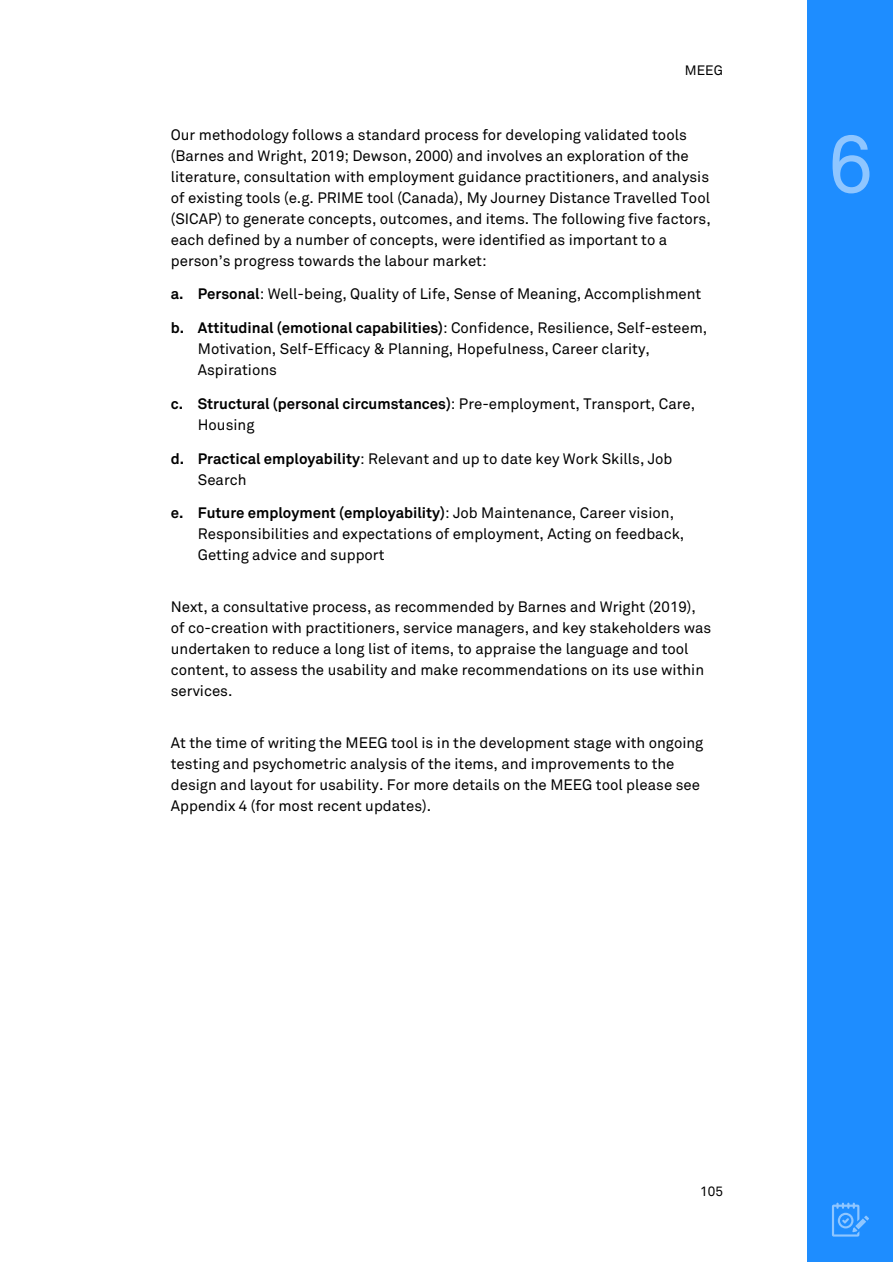
<style>
.page{position:relative;width:893px;height:1263px;background:#fff}
.page>*{position:absolute;margin:0;border:0;box-sizing:border-box;transform-origin:0 0}
.t1{font:81px "Akkurat";color:#8fc6ff}
.t2{font:15px/21px "Akkurat";color:#000}
.t3{font:13.5px "Akkurat";color:#000}
.s1{font-weight:700}
</style>
<div class="page">
<div style="left:808px;top:1px;width:85px;height:1261px;background:#1e8dff"></div>
<svg style="left:832px;top:1202px;width:37px;height:34px"></svg>
<p class="t3" style="left:685px;top:62px;width:39px">MEEG</p>
<p class="t2" style="left:171px;top:124px;width:541px">Our methodology follows a standard process for developing validated tools (Barnes and Wright, 2019; Dewson, 2000) and involves an exploration of the literature, consultation with employment guidance practitioners, and analysis of existing tools (e.g. PRIME tool (Canada), My Journey Distance Travelled Tool (SICAP) to generate concepts, outcomes, and items. The following five factors, each defined by a number of concepts, were identified as important to a person’s progress towards the labour market:</p>
<p class="t2" style="left:171px;top:284px;width:532px"><span class="s1">a. Personal</span>: Well-being, Quality of Life, Sense of Meaning, Accomplishment</p>
<p class="t2" style="left:198px;top:318px;width:511px;text-indent:-27px"><span class="s1">b. Attitudinal (emotional capabilities)</span>: Confidence, Resilience, Self-esteem,<br>Motivation, Self-Efficacy &amp; Planning, Hopefulness, Career clarity,<br>Aspirations</p>
<p class="t2" style="left:198px;top:393px;width:499px;text-indent:-27px"><span class="s1">c. Structural (personal circumstances)</span>: Pre-employment, Transport, Care,<br>Housing</p>
<p class="t2" style="left:198px;top:448px;width:476px;text-indent:-27px"><span class="s1">d. Practical employability</span>: Relevant and up to date key Work Skills, Job<br>Search</p>
<p class="t2" style="left:198px;top:503px;width:488px;text-indent:-27px"><span class="s1">e. Future employment (employability)</span>: Job Maintenance, Career vision,<br>Responsibilities and expectations of employment, Acting on feedback,<br>Getting advice and support</p>
<p class="t2" style="left:171px;top:597px;width:542px">Next, a consultative process, as recommended by Barnes and Wright (2019), of co-creation with practitioners, service managers, and key stakeholders was undertaken to reduce a long list of items, to appraise the language and tool content, to assess the usability and make recommendations on its use within services.</p>
<p class="t2" style="left:171px;top:732px;width:534px">At the time of writing the MEEG tool is in the development stage with ongoing testing and psychometric analysis of the items, and improvements to the design and layout for usability. For more details on the MEEG tool please see Appendix 4 (for most recent updates).</p>
<h1 class="t1" style="left:828px;top:117px;width:47px">6</h1>
<p class="t3" style="left:700px;top:1183px;width:24px">105</p>
</div>
